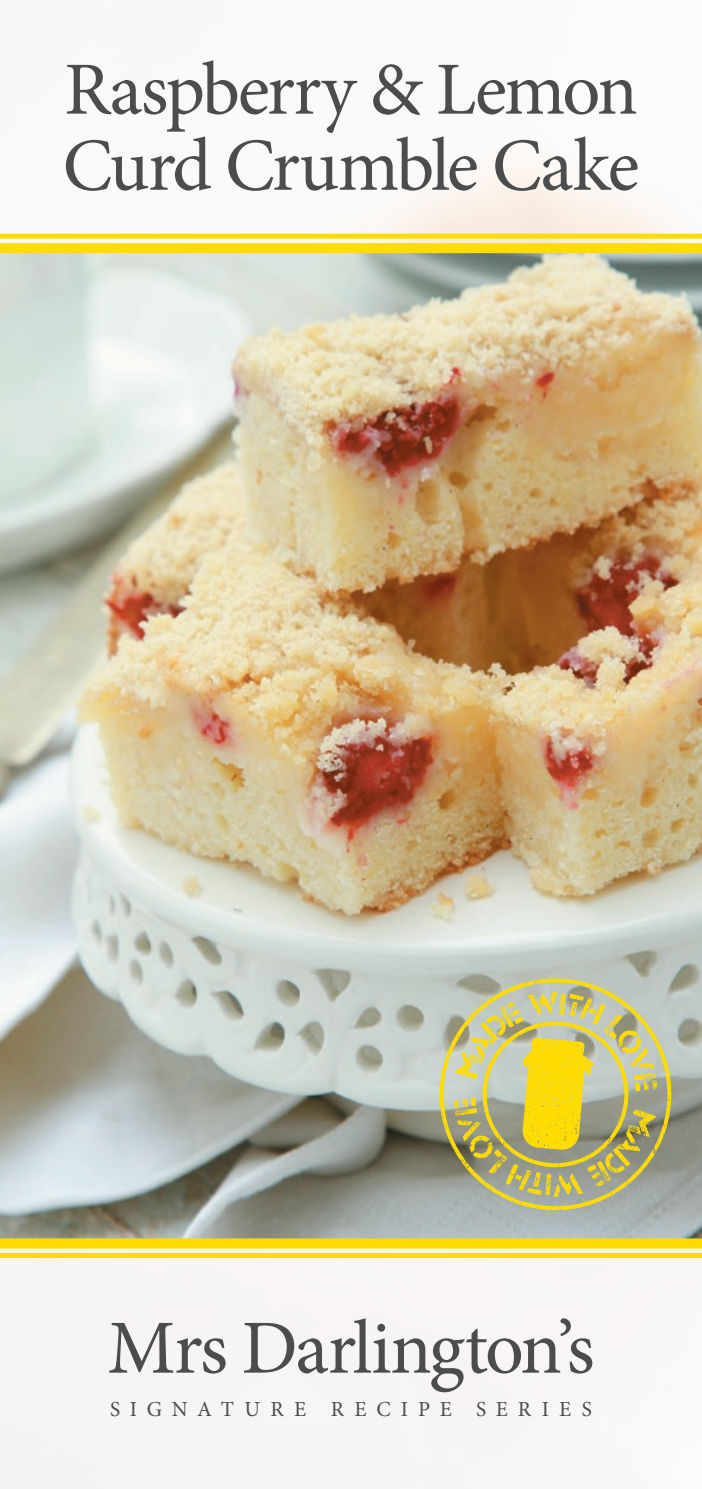
<style>
.page{position:relative;width:702px;height:1489px;background:#fff}
.page>*{position:absolute;margin:0;border:0;box-sizing:border-box;transform-origin:0 0}
.t1{font:76.5px "Minion Pro";letter-spacing:-.03em;color:#4b4c4d}
.t2{font:75px/76px "Minion Pro";letter-spacing:-.035em;color:#4b4c4d}
.t3{font:21.5px "Minion Pro";letter-spacing:.465em;color:#4b4c4d}
</style>
<div class="page">
<div style="left:0;top:156px;width:702px;height:1332px;background:#f8f5f4"></div>
<img style="left:0;top:253px;width:702px;height:985px">
<svg style="left:439px;top:977px;width:232px;height:233px"></svg>
<svg style="left:453px;top:985px;width:204px;height:211px"></svg>
<div style="left:0;top:243px;width:702px;height:10px;background:#ffdc01"></div>
<div style="left:0;top:234px;width:702px;height:5px;background:#ffdc01"></div>
<div style="left:0;top:1238px;width:702px;height:10px;background:#ffdc01"></div>
<div style="left:0;top:1252px;width:702px;height:5px;background:#ffdc01"></div>
<p class="t2" style="left:63px;top:52px;width:578px">Raspberry &amp; Lemon<br>Curd Crumble Cake</p>
<p class="t1" style="left:107px;top:1296px;width:489px">Mrs Darlington’s</p>
<p class="t3" style="left:110px;top:1394px;width:483px">SIGNATURE RECIPE SERIES</p>
</div>
